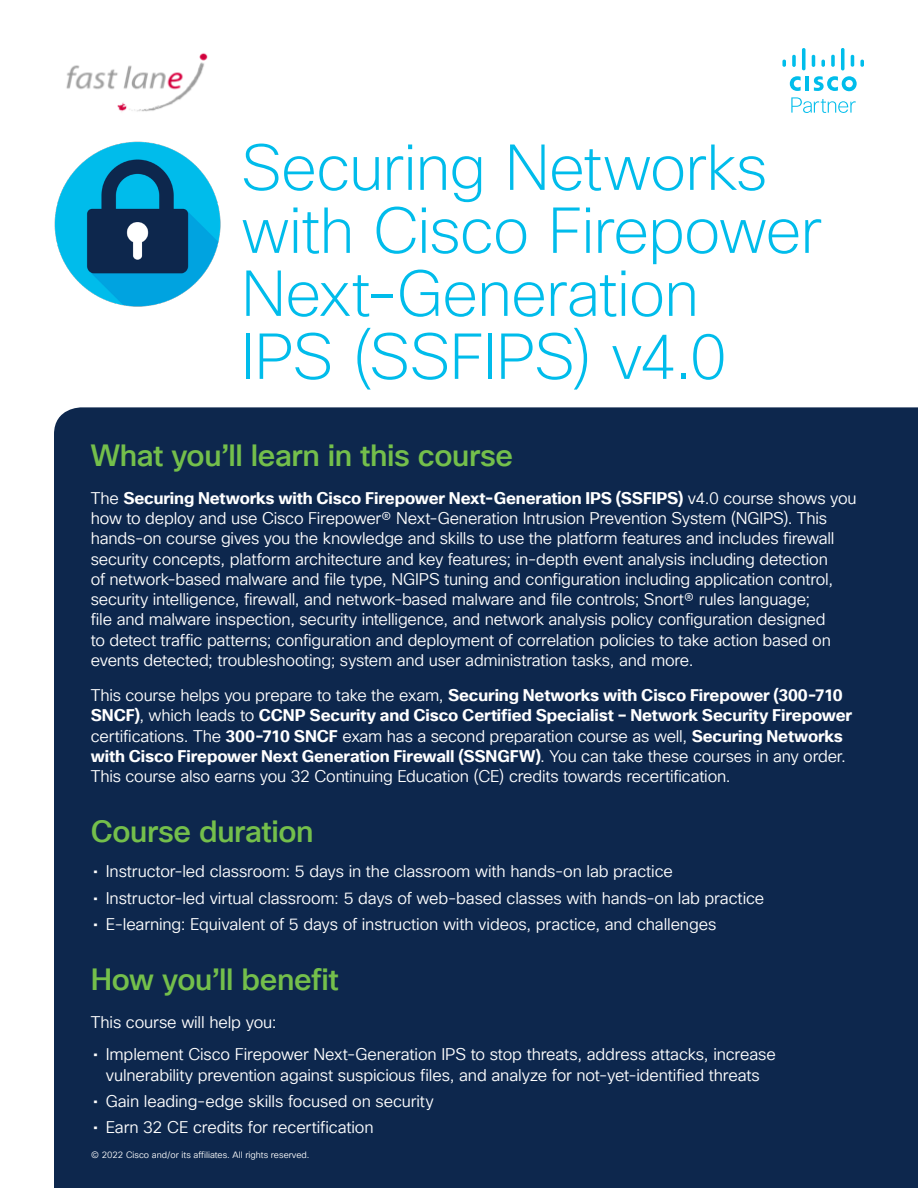
<style>
.page{position:relative;width:918px;height:1188px;background:#fff}
.page>*{position:absolute;margin:0;border:0;box-sizing:border-box;transform-origin:0 0}
.Title_Headline{font:200 63px/63px "Cisco Sans TT";letter-spacing:-.015em;color:#00bceb}
.Intro_Heading-Green{font:500 30px "Cisco Sans TT";letter-spacing:-.015em;color:#74bf4b}
.Body_White{font:16.5px/20.2px "Cisco Sans TT Light";letter-spacing:-.01em;color:#fff}
.Footer_white{font:9px "Cisco Sans TT Light";color:#fff}
.s1{font-family:"Cisco Sans TT";font-weight:700}
.s2{font-family:"Cisco Sans TT"}
</style>
<div class="page">
<svg style="left:790px;top:76px;width:67px;height:37px"></svg>
<svg style="left:782px;top:60px;width:4px;height:7px"></svg>
<svg style="left:792px;top:54px;width:4px;height:13px"></svg>
<svg style="left:802px;top:48px;width:4px;height:22px"></svg>
<svg style="left:812px;top:54px;width:3px;height:13px"></svg>
<svg style="left:821px;top:60px;width:4px;height:7px"></svg>
<svg style="left:831px;top:54px;width:4px;height:13px"></svg>
<svg style="left:841px;top:48px;width:4px;height:22px"></svg>
<svg style="left:851px;top:54px;width:3px;height:13px"></svg>
<svg style="left:860px;top:59px;width:4px;height:8px"></svg>
<div style="left:54px;top:407px;width:864px;height:781px;background:#0d274d"></div>
<img style="left:54px;top:141px;width:167px;height:166px">
<img style="left:66px;top:53px;width:142px;height:59px">
<p class="Title_Headline" style="left:241px;top:138px;width:582px">Securing Networks with Cisco Firepower<br>Next-Generation<br>IPS (SSFIPS) v4.0</p>
<p class="Intro_Heading-Green" style="left:91px;top:436px;width:424px">What you’ll learn in this course</p>
<p class="Body_White" style="left:91px;top:489px;width:767px">The <span class="s1">Securing Networks with Cisco Firepower Next-Generation IPS (SSFIPS)</span> v4.0 course shows you how to deploy and use Cisco Firepower® Next-Generation Intrusion Prevention System (NGIPS). This hands-on course gives you the knowledge and skills to use the platform features and includes firewall security concepts, platform architecture and key features; in-depth event analysis including detection<br>of network-based malware and file type, NGIPS tuning and configuration including application control, security intelligence, firewall, and network-based malware and file controls; Snort® rules language;<br>file and malware inspection, security intelligence, and network analysis policy configuration designed<br>to detect traffic patterns; configuration and deployment of correlation policies to take action based on events detected; troubleshooting; system and user administration tasks, and more.</p>
<p class="Body_White" style="left:91px;top:686px;width:763px">This course helps you prepare to take the exam, <span class="s1">Securing Networks with Cisco Firepower (300-710<br>SNCF)</span>, which leads to <span class="s1">CCNP Security and Cisco Certified Specialist – Network Security Firepower </span>certifications. The <span class="s1">300-710 SNCF</span> exam has a second preparation course as well, <span class="s1">Securing Networks with Cisco Firepower Next Generation Firewall (SSNGFW)</span>. You can take these courses in any order.<br>This course also earns you 32 Continuing Education (CE) credits towards recertification.</p>
<p class="Intro_Heading-Green" style="left:91px;top:812px;width:224px">Course duration</p>
<p class="Body_White" style="left:93px;top:862px;width:581px"><span class="s2">•</span> Instructor-led classroom: 5 days in the classroom with hands-on lab practice</p>
<p class="Body_White" style="left:93px;top:888px;width:673px"><span class="s2">•</span> Instructor-led virtual classroom: 5 days of web-based classes with hands-on lab practice</p>
<p class="Body_White" style="left:93px;top:915px;width:625px"><span class="s2">•</span> E-learning: Equivalent of 5 days of instruction with videos, practice, and challenges</p>
<p class="Intro_Heading-Green" style="left:91px;top:960px;width:249px">How you’ll benefit</p>
<p class="Body_White" style="left:91px;top:1013px;width:187px">This course will help you:</p>
<p class="Body_White" style="left:93px;top:1045px;width:684px;text-align:center"><span class="s2">•</span> Implement Cisco Firepower Next-Generation IPS to stop threats, address attacks, increase vulnerability prevention against suspicious files, and analyze for not-yet-identified threats</p>
<p class="Body_White" style="left:93px;top:1092px;width:342px"><span class="s2">•</span> Gain leading-edge skills focused on security</p>
<p class="Body_White" style="left:93px;top:1118px;width:282px"><span class="s2">•</span> Earn 32 CE credits for recertification</p>
<p class="Footer_white" style="left:91px;top:1149px;width:220px">© 2022 Cisco and/or its affiliates. All rights reserved.</p>
</div>
